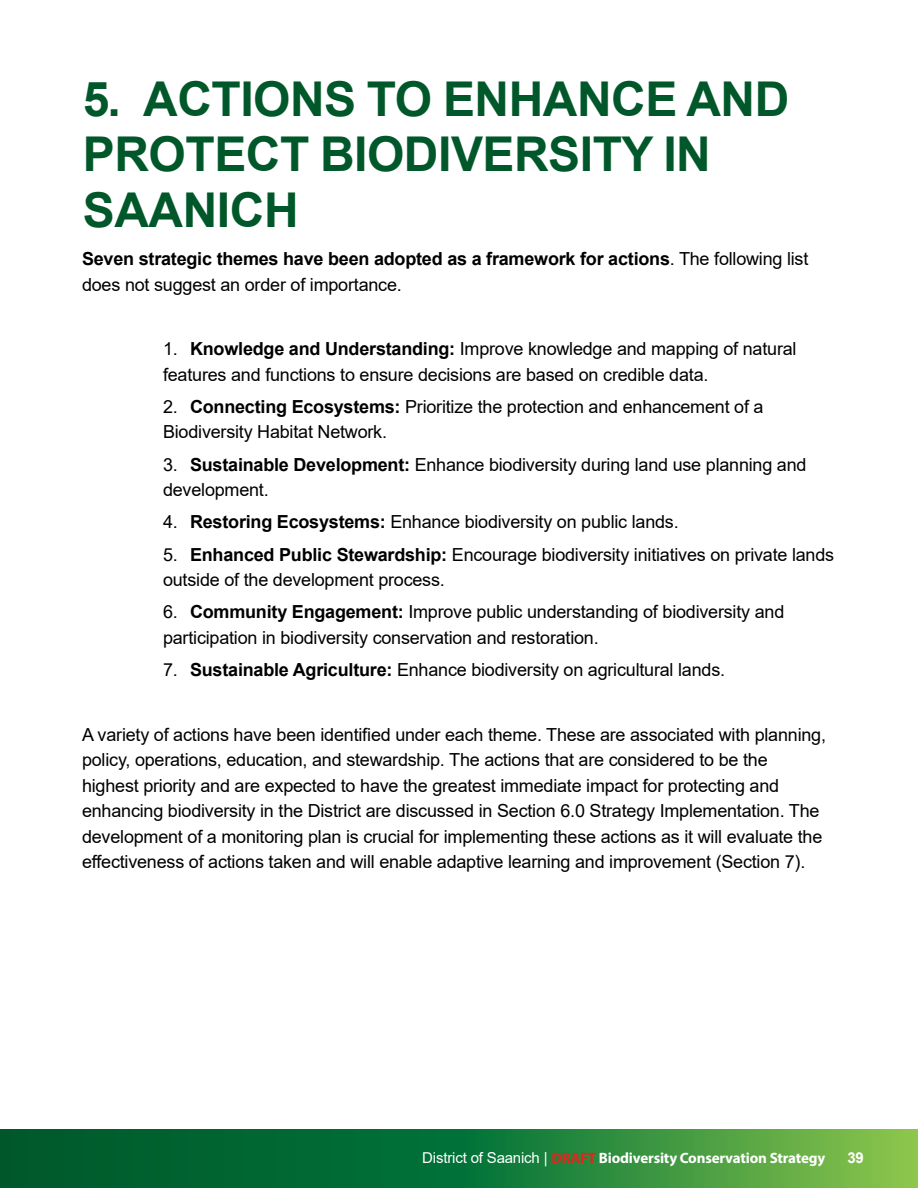
<style>
.page{position:relative;width:918px;height:1188px;background:#fff}
.page>*{position:absolute;margin:0;border:0;box-sizing:border-box;transform-origin:0 0}
.t1{font:700 48px/55.5px "Arial";letter-spacing:-.01em;color:#00582a}
.t2{font:18px/25.5px "Arial";letter-spacing:-.01em;color:#000}
.t3{font:700 18px/25.5px "Arial";letter-spacing:-.01em;color:#000}
.t4{font:700 15px "Myriad Pro";letter-spacing:-.01em;color:#fff}
.t5{font:700 15px "Arial";color:#fff}
.s1{font-weight:400}
.s2{font-weight:700}
.s3{font-family:"Arial";font-weight:400}
.s4{color:#df271c}
</style>
<div class="page">
<svg style="left:0;top:1130px;width:918px;height:58px;background:#238039"></svg>
<h1 class="t1" style="left:83px;top:72px;width:708px">5. ACTIONS TO ENHANCE AND<br>PROTECT BIODIVERSITY IN<br>SAANICH</h1>
<p class="t3" style="left:82px;top:246px;width:728px">Seven strategic themes have been adopted as a framework for actions<span class="s1">. The following list does not suggest an order of importance.</span></p>
<p class="t2" style="left:163px;top:336px;width:635px">1. <span class="s2">Knowledge and Understanding:</span> Improve knowledge and mapping of natural features and functions to ensure decisions are based on credible data.</p>
<p class="t2" style="left:163px;top:394px;width:602px">2. <span class="s2">Connecting Ecosystems:</span> Prioritize the protection and enhancement of a<br>Biodiversity Habitat Network.</p>
<p class="t2" style="left:163px;top:451px;width:645px">3. <span class="s2">Sustainable Development:</span> Enhance biodiversity during land use planning and development.</p>
<p class="t2" style="left:163px;top:509px;width:517px">4. <span class="s2">Restoring Ecosystems:</span> Enhance biodiversity on public lands.</p>
<p class="t2" style="left:163px;top:541px;width:673px">5. <span class="s2">Enhanced Public Stewardship:</span> Encourage biodiversity initiatives on private lands outside of the development process.</p>
<p class="t2" style="left:163px;top:599px;width:623px">6. <span class="s2">Community Engagement:</span> Improve public understanding of biodiversity and participation in biodiversity conservation and restoration.</p>
<p class="t2" style="left:163px;top:657px;width:564px">7. <span class="s2">Sustainable Agriculture:</span> Enhance biodiversity on agricultural lands.</p>
<p class="t2" style="left:82px;top:721px;width:745px">A variety of actions have been identified under each theme. These are associated with planning, policy, operations, education, and stewardship. The actions that are considered to be the highest priority and are expected to have the greatest immediate impact for protecting and enhancing biodiversity in the District are discussed in Section 6.0 Strategy Implementation. The development of a monitoring plan is crucial for implementing these actions as it will evaluate the effectiveness of actions taken and will enable adaptive learning and improvement (Section 7).</p>
<p class="t4" style="left:422px;top:1148px;width:404px"><span class="s3">District of Saanich |</span> <span class="s4">DRAFT</span> Biodiversity Conservation Strategy</p>
<p class="t5" style="left:847px;top:1147px;width:18px">39</p>
</div>
